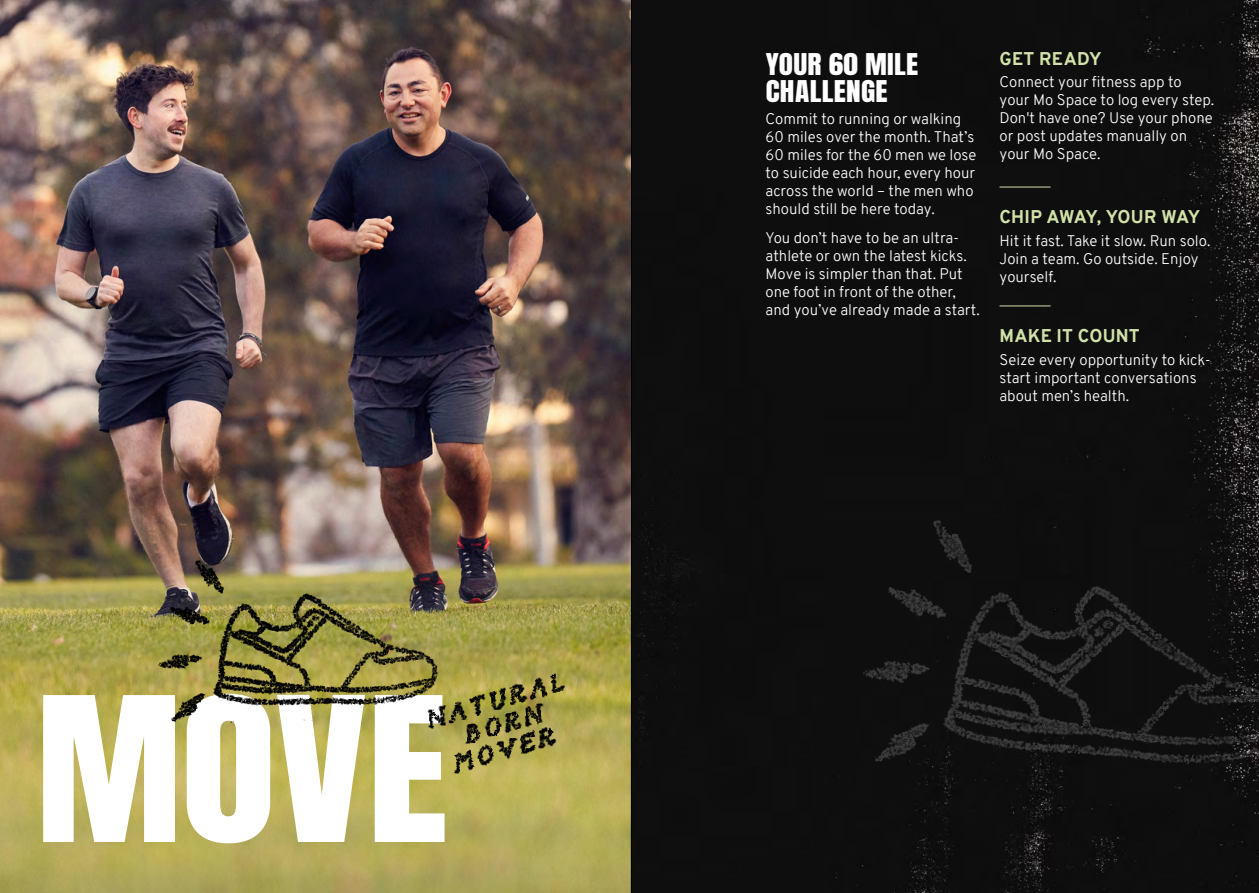
<style>
.page{position:relative;width:1259px;height:893px;background:#fff}
.page>*{position:absolute;margin:0;border:0;box-sizing:border-box;transform-origin:0 0}
.t1{font:171px "Anton";color:#fff;scale:1.15 1}
.t2{font:25.5px/26.2px "Anton";letter-spacing:.01em;color:#fff;scale:1.15 1}
.t3{font:800 18px "Overpass";letter-spacing:.01em;color:#d1e2a9}
.t4{font:800 18px "Overpass";letter-spacing:-.03em;color:#d1e2a9}
.t5{font:300 15px/18px "Overpass";color:#fff}
</style>
<div class="page">
<div style="left:632px;top:0;width:627px;height:893px;background:#0e0e0e"></div>
<img style="left:0;top:0;width:630px;height:642px">
<img style="left:0;top:461px;width:629px;height:432px">
<img style="left:143px;top:544px;width:314px;height:207px">
<img style="left:413px;top:665px;width:177px;height:119px">
<hr style="left:999px;top:187px;width:51px;height:1px;background:#d1e2a9">
<hr style="left:999px;top:306px;width:51px;height:1px;background:#d1e2a9">
<img style="left:840px;top:486px;width:419px;height:314px">
<h1 class="t1" style="left:36px;top:683px;width:360px">MOVE</h1>
<h2 class="t2" style="left:766px;top:53px;width:134px">YOUR 60 MILE<br>CHALLENGE</h2>
<p class="t5" style="left:765px;top:110px;width:212px">Commit to running or walking<br>60 miles over the month. That’s<br>60 miles for the 60 men we lose to suicide each hour, every hour across the world – the men who should still be here today.</p>
<p class="t5" style="left:765px;top:228px;width:216px">You don’t have to be an ultra&shy;athlete or own the latest kicks.<br>Move is simpler than that. Put one foot in front of the other, and you’ve already made a start.</p>
<p class="t3" style="left:999px;top:45px;width:103px">GET READY</p>
<p class="t5" style="left:999px;top:73px;width:216px">Connect your fitness app to your Mo Space to log every step.<br>Don't have one? Use your phone or post updates manually on your Mo Space.</p>
<p class="t4" style="left:999px;top:204px;width:202px">CHIP AWAY, YOUR WAY</p>
<p class="t5" style="left:999px;top:231px;width:212px">Hit it fast. Take it slow. Run solo.<br>Join a team. Go outside. Enjoy yourself.</p>
<p class="t3" style="left:999px;top:323px;width:142px">MAKE IT COUNT</p>
<p class="t5" style="left:999px;top:350px;width:213px">Seize every opportunity to kick&shy;start important conversations about men’s health.</p>
</div>
